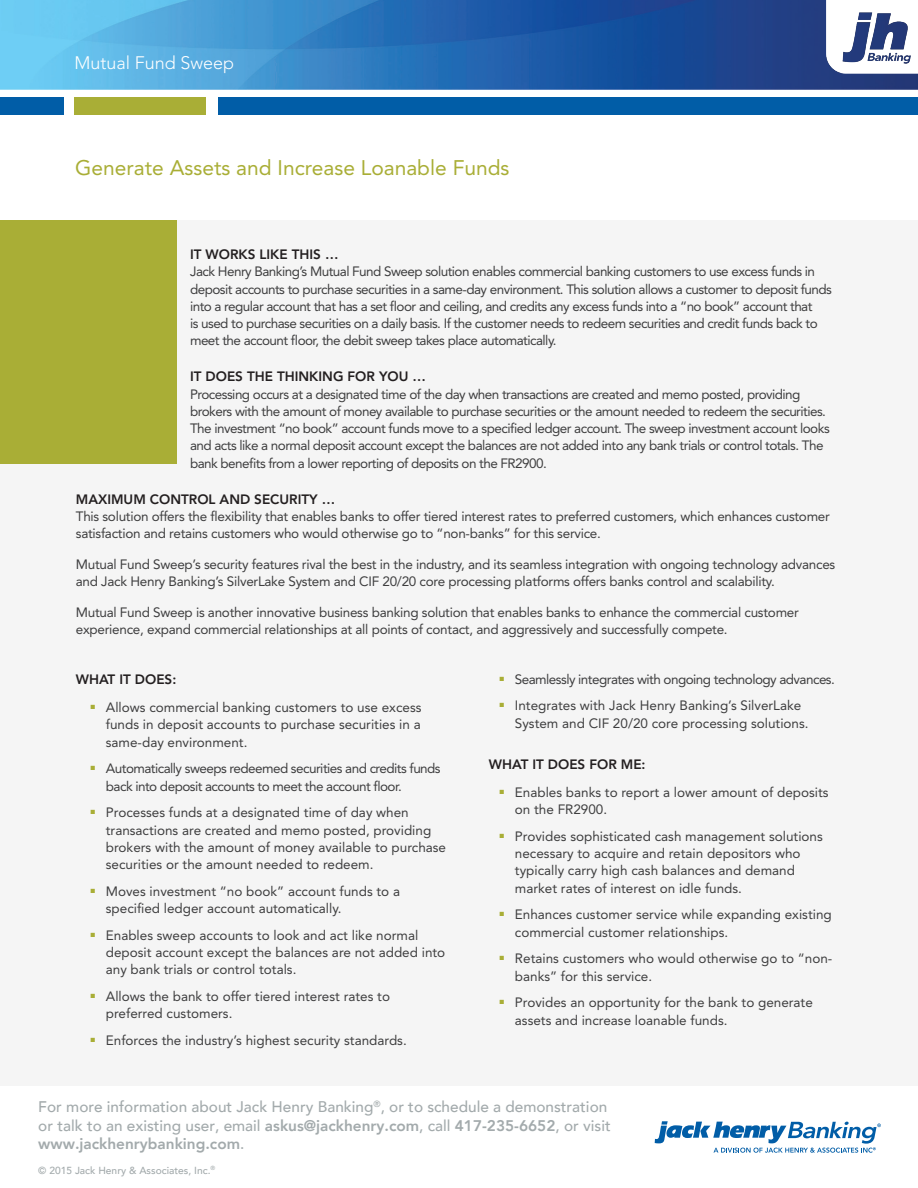
<style>
.page{position:relative;width:918px;height:1188px;background:#fff}
.page>*{position:absolute;margin:0;border:0;box-sizing:border-box;transform-origin:0 0}
.HEADLINE{font:21px "Avenir LT Std";color:#a9ae36}
.PRODUCT_NAME_-_TOP_O{font:300 18px "Avenir LT Std";color:#fff}
.t1{font:500 15.3px/18.5px "Avenir";color:#a3aaac}
.BODY_TEXT{font:13.5px/17.2px "Avenir LT Std";letter-spacing:-.04em;color:#3e3e3f}
.BODY_TEXT-2{font:13.5px/17.2px "Avenir LT Std";color:#3e3e3f}
.BODY_TEXT-3{font:13.5px/17.2px "Avenir LT Std";letter-spacing:-.02em;color:#3e3e3f}
.TEXT_HEADLINE{font:800 13.5px "Avenir LT Std";color:#231f20}
.t2{font:500 10.2px "Avenir";color:#a3aaac}
.s1{font-weight:800}
</style>
<div class="page">
<img style="left:0;top:0;width:918px;height:89px">
<div style="left:0;top:97px;width:64px;height:17px;background:#015da7"></div>
<div style="left:75px;top:97px;width:131px;height:17px;background:#a9ae36"></div>
<div style="left:218px;top:97px;width:700px;height:17px;background:#015da7"></div>
<div style="left:0;top:220px;width:918px;height:866px;background:#f5f5f5"></div>
<img style="left:827px;top:0;width:91px;height:74px">
<svg style="left:655px;top:1121px;width:226px;height:32px"></svg>
<div style="left:0;top:220px;width:177px;height:244px;background:#a9ae36"></div>
<p class="PRODUCT_NAME_-_TOP_O" style="left:75px;top:52px;width:161px">Mutual Fund Sweep</p>
<p class="HEADLINE" style="left:75px;top:156px;width:436px">Generate Assets and Increase Loanable Funds</p>
<p class="TEXT_HEADLINE" style="left:190px;top:247px;width:150px">IT WORKS LIKE THIS …</p>
<p class="BODY_TEXT" style="left:190px;top:263px;width:643px">Jack Henry Banking’s Mutual Fund Sweep solution enables commercial banking customers to use excess funds in deposit accounts to purchase securities in a same-day environment. This solution allows a customer to deposit funds into a regular account that has a set floor and ceiling, and credits any excess funds into a “no book” account that<br>is used to purchase securities on a daily basis. If the customer needs to redeem securities and credit funds back to meet the account floor, the debit sweep takes place automatically.</p>
<p class="TEXT_HEADLINE" style="left:190px;top:369px;width:237px">IT DOES THE THINKING FOR YOU …</p>
<p class="BODY_TEXT" style="left:190px;top:386px;width:641px">Processing occurs at a designated time of the day when transactions are created and memo posted, providing brokers with the amount of money available to purchase securities or the amount needed to redeem the securities.<br>The investment “no book” account funds move to a specified ledger account. The sweep investment account looks and acts like a normal deposit account except the balances are not added into any bank trials or control totals. The bank benefits from a lower reporting of deposits on the FR2900.</p>
<p class="TEXT_HEADLINE" style="left:76px;top:491px;width:261px">MAXIMUM CONTROL AND SECURITY …</p>
<p class="BODY_TEXT-3" style="left:76px;top:508px;width:756px">This solution offers the flexibility that enables banks to offer tiered interest rates to preferred customers, which enhances customer satisfaction and retains customers who would otherwise go to “non-banks” for this service.</p>
<p class="BODY_TEXT-3" style="left:76px;top:556px;width:761px">Mutual Fund Sweep’s security features rival the best in the industry, and its seamless integration with ongoing technology advances and Jack Henry Banking’s SilverLake System and CIF 20/20 core processing platforms offers banks control and scalability.</p>
<p class="BODY_TEXT-3" style="left:76px;top:604px;width:725px">Mutual Fund Sweep is another innovative business banking solution that enables banks to enhance the commercial customer experience, expand commercial relationships at all points of contact, and aggressively and successfully compete.</p>
<p class="TEXT_HEADLINE" style="left:76px;top:671px;width:102px">WHAT IT DOES:</p>
<p class="BODY_TEXT-3" style="left:106px;top:699px;width:317px;text-align:justify;text-indent:-15px"><sup>■</sup> Allows commercial banking customers to use excess funds in deposit accounts to purchase securities in a same-day environment.</p>
<p class="BODY_TEXT" style="left:106px;top:760px;width:336px;text-indent:-15px"><sup>■</sup> Automatically sweeps redeemed securities and credits funds back into deposit accounts to meet the account floor.</p>
<p class="BODY_TEXT-2" style="left:106px;top:804px;width:342px;text-indent:-15px"><sup>■</sup> Processes funds at a designated time of day when transactions are created and memo posted, providing brokers with the amount of money available to purchase securities or the amount needed to redeem.</p>
<p class="BODY_TEXT-2" style="left:106px;top:883px;width:296px;text-indent:-15px"><sup>■</sup> Moves investment “no book” account funds to a specified ledger account automatically.</p>
<p class="BODY_TEXT-2" style="left:106px;top:926px;width:341px;text-indent:-15px"><sup>■</sup> Enables sweep accounts to look and act like normal deposit account except the balances are not added into any bank trials or control totals.</p>
<p class="BODY_TEXT-2" style="left:106px;top:988px;width:286px;text-indent:-15px"><sup>■</sup> Allows the bank to offer tiered interest rates to preferred customers.</p>
<p class="BODY_TEXT-2" style="left:91px;top:1032px;width:317px"><sup>■</sup> Enforces the industry’s highest security standards.</p>
<p class="BODY_TEXT" style="left:500px;top:670px;width:337px"><sup>■</sup> Seamlessly integrates with ongoing technology advances.</p>
<p class="BODY_TEXT-2" style="left:515px;top:697px;width:295px;text-indent:-15px"><sup>■</sup> Integrates with Jack Henry Banking’s SilverLake<br>System and CIF 20/20 core processing solutions.</p>
<p class="TEXT_HEADLINE" style="left:489px;top:756px;width:158px">WHAT IT DOES FOR ME:</p>
<p class="BODY_TEXT-2" style="left:515px;top:784px;width:315px;text-indent:-15px"><sup>■</sup> Enables banks to report a lower amount of deposits on the FR2900.</p>
<p class="BODY_TEXT-2" style="left:515px;top:828px;width:309px;text-indent:-15px"><sup>■</sup> Provides sophisticated cash management solutions necessary to acquire and retain depositors who typically carry high cash balances and demand market rates of interest on idle funds.</p>
<p class="BODY_TEXT-2" style="left:515px;top:906px;width:318px;text-indent:-15px"><sup>■</sup> Enhances customer service while expanding existing commercial customer relationships.</p>
<p class="BODY_TEXT-2" style="left:515px;top:950px;width:319px;text-indent:-15px"><sup>■</sup> Retains customers who would otherwise go to “non&shy;banks” for this service.</p>
<p class="BODY_TEXT-2" style="left:515px;top:994px;width:299px;text-indent:-15px"><sup>■</sup> Provides an opportunity for the bank to generate assets and increase loanable funds.</p>
<p class="t1" style="left:38px;top:1097px;width:574px">For more information about Jack Henry Banking<sup>®</sup>, or to schedule a demonstration or talk to an existing user, email <span class="s1">askus@jackhenry.com</span>, call <span class="s1">417-235-6652</span>, or visit <span class="s1">www.jackhenrybanking.com</span>.</p>
<p class="t2" style="left:38px;top:1161px;width:179px">© 2015 Jack Henry &amp; Associates, Inc.<sup>®</sup></p>
</div>
